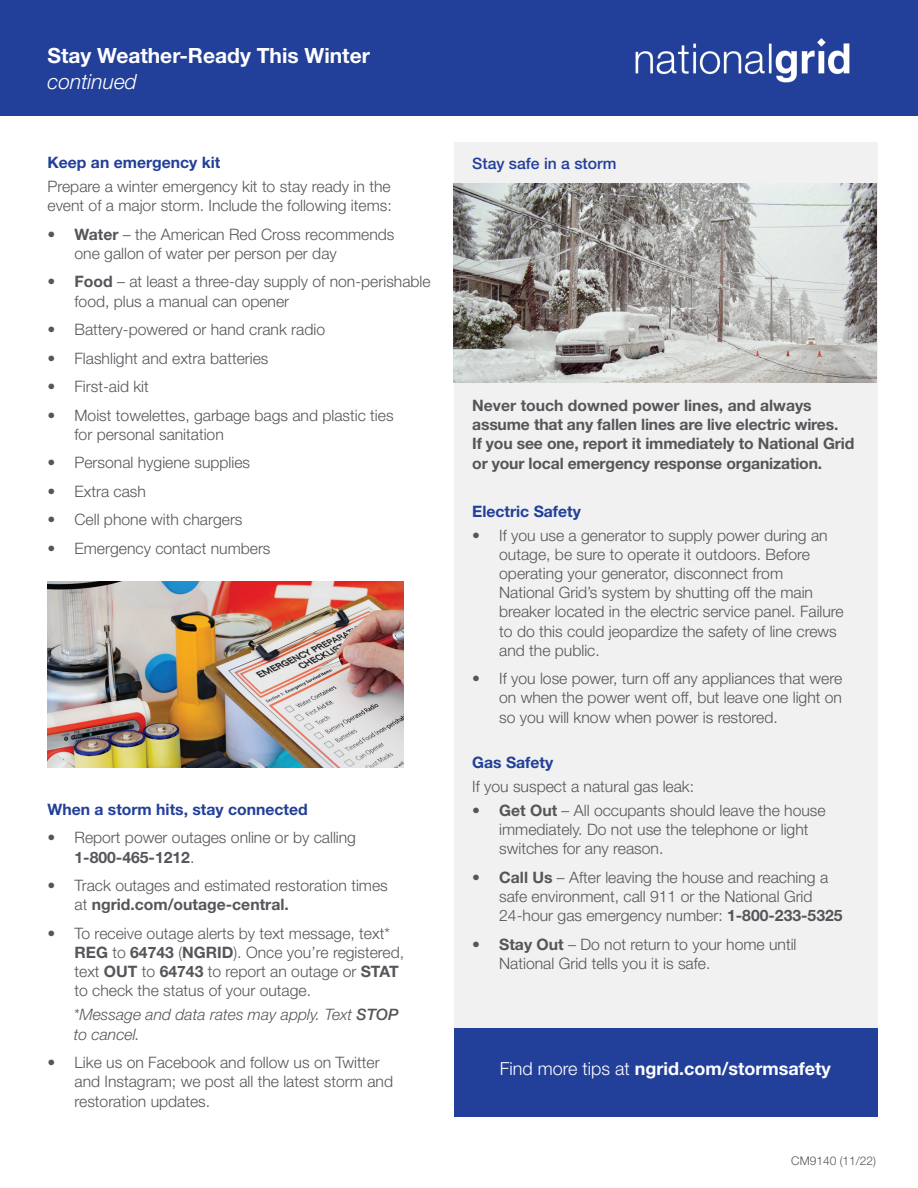
<style>
.page{position:relative;width:918px;height:1188px;background:#fff}
.page>*{position:absolute;margin:0;border:0;box-sizing:border-box;transform-origin:0 0}
.t1{font:700 21px "Helvetica Neue LT Std";color:#fff}
.t2{font:italic 300 21px "Helvetica Neue LT Std";color:#fff}
.t3{font:700 18px "Helvetica Neue LT Std";color:#fff}
.t4{font:300 15.75px/19.2px "Helvetica Neue LT Std";color:#54565a}
.t5{font:700 15.75px/19.2px "Helvetica Neue LT Std";letter-spacing:-.01em;color:#54565a}
.t6{font:700 15.75px "Helvetica Neue LT Std";color:#223f99}
.t7{font:italic 300 15.75px/19.2px "Helvetica Neue LT Std";color:#54565a}
.t8{font:500 15.75px "Helvetica Neue LT Std";color:#223f99}
.t9{font:300 12px "Helvetica Neue LT Std";color:#54565a}
.s1{font-weight:700}
.s2{font-weight:500}
.s3{font-weight:300}
</style>
<div class="page">
<div style="left:0;top:0;width:918px;height:115px;background:#223f99"></div>
<div style="left:454px;top:142px;width:424px;height:959px;background:#f0f1f0"></div>
<div style="left:454px;top:1028px;width:423px;height:88px;background:#223f99"></div>
<img style="left:48px;top:582px;width:356px;height:186px">
<img style="left:454px;top:183px;width:423px;height:199px">
<img style="left:635px;top:38px;width:215px;height:45px">
<h1 class="t1" style="left:48px;top:43px;width:324px">Stay Weather-Ready This Winter</h1>
<h1 class="t2" style="left:48px;top:69px;width:91px">continued</h1>
<p class="t6" style="left:48px;top:153px;width:174px">Keep an emergency kit</p>
<p class="t4" style="left:48px;top:176px;width:346px">Prepare a winter emergency kit to stay ready in the event of a major storm. Include the following items:</p>
<p class="t4" style="left:75px;top:224px;width:322px;text-indent:-27px"><span class="s1">• Water</span> – the American Red Cross recommends one gallon of water per person per day</p>
<p class="t4" style="left:75px;top:272px;width:358px;text-indent:-27px"><span class="s1">• Food</span> – at least a three-day supply of non-perishable food, plus a manual can opener</p>
<p class="t4" style="left:48px;top:320px;width:279px">• Battery-powered or hand crank radio</p>
<p class="t4" style="left:48px;top:348px;width:222px">• Flashlight and extra batteries</p>
<p class="t4" style="left:48px;top:377px;width:103px">• First-aid kit</p>
<p class="t4" style="left:75px;top:405px;width:321px;text-indent:-27px">• Moist towelettes, garbage bags and plastic ties for personal sanitation</p>
<p class="t4" style="left:48px;top:453px;width:204px">• Personal hygiene supplies</p>
<p class="t4" style="left:48px;top:481px;width:100px">• Extra cash</p>
<p class="t4" style="left:48px;top:510px;width:197px">• Cell phone with chargers</p>
<p class="t4" style="left:48px;top:538px;width:225px">• Emergency contact numbers</p>
<p class="t6" style="left:48px;top:800px;width:262px">When a storm hits, stay connected</p>
<p class="t4" style="left:75px;top:828px;width:283px;text-indent:-27px">• Report power outages online or by calling<br><span class="s1">1-800-465-1212</span>.</p>
<p class="t4" style="left:75px;top:876px;width:315px;text-indent:-27px">• Track outages and estimated restoration times at <span class="s1">ngrid.com/outage-central.</span></p>
<p class="t4" style="left:75px;top:923px;width:331px;text-indent:-27px">• To receive outage alerts by text message, text* <span class="s1">REG</span> to <span class="s1">64743</span> (<span class="s1">NGRID</span>). Once you’re registered, text <span class="s1">OUT</span> to <span class="s1">64743</span> to report an outage or <span class="s1">STAT </span>to check the status of your outage.</p>
<p class="t7" style="left:74px;top:1005px;width:326px">*Message and data rates may apply. Text <span class="s2">STOP </span>to cancel.</p>
<p class="t4" style="left:75px;top:1053px;width:320px;text-indent:-27px">• Like us on Facebook and follow us on Twitter and Instagram; we post all the latest storm and restoration updates.</p>
<p class="t8" style="left:472px;top:155px;width:146px">Stay safe in a storm</p>
<p class="t5" style="left:472px;top:395px;width:384px">Never touch downed power lines, and always assume that any fallen lines are live electric wires.<br>If you see one, report it immediately to National Grid or your local emergency response organization.</p>
<p class="t6" style="left:472px;top:501px;width:110px">Electric Safety</p>
<p class="t4" style="left:499px;top:525px;width:346px;text-indent:-27px">• If you use a generator to supply power during an outage, be sure to operate it outdoors. Before operating your generator, disconnect from<br>National Grid’s system by shutting off the main breaker located in the electric service panel. Failure to do this could jeopardize the safety of line crews and the public.</p>
<p class="t4" style="left:499px;top:669px;width:345px;text-align:justify;text-indent:-27px">• If you lose power, turn off any appliances that were on when the power went off, but leave one light on so you will know when power is restored.</p>
<p class="t6" style="left:472px;top:752px;width:83px">Gas Safety</p>
<p class="t4" style="left:472px;top:776px;width:224px">If you suspect a natural gas leak:</p>
<p class="t4" style="left:499px;top:800px;width:328px;text-indent:-27px"><span class="s1">• Get Out</span> – All occupants should leave the house immediately. Do not use the telephone or light switches for any reason.</p>
<p class="t4" style="left:499px;top:867px;width:345px;text-indent:-27px"><span class="s1">• Call Us</span> – After leaving the house and reaching a safe environment, call 911 or the National Grid<br>24-hour gas emergency number: <span class="s1">1-800-233-5325</span></p>
<p class="t4" style="left:499px;top:934px;width:299px;text-indent:-27px"><span class="s1">• Stay Out</span> – Do not return to your home until<br>National Grid tells you it is safe.</p>
<p class="t3" style="left:500px;top:1057px;width:332px"><span class="s3">Find more tips at</span> ngrid.com/stormsafety</p>
<p class="t9" style="left:791px;top:1153px;width:86px">CM9140 (11/22)</p>
</div>
